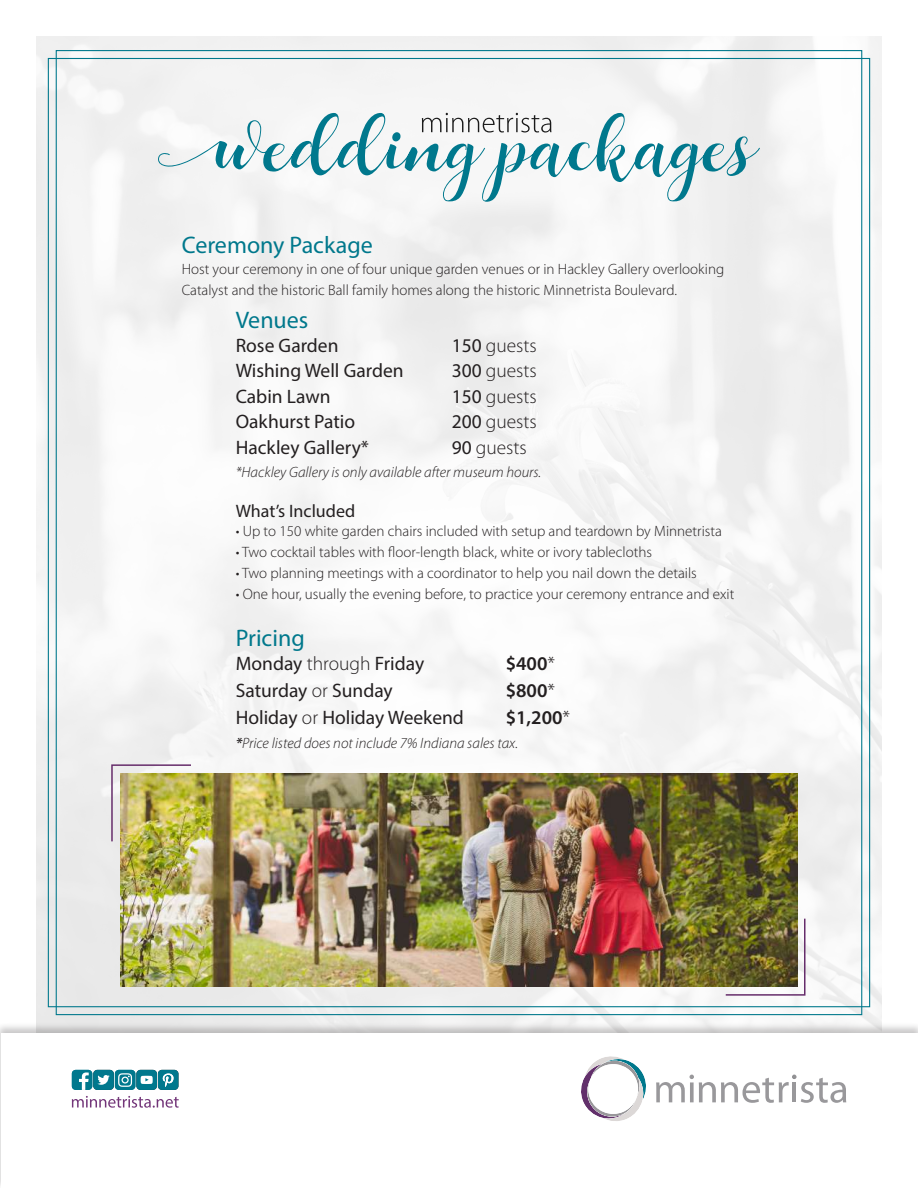
<style>
.page{position:relative;width:918px;height:1188px;background:#fff}
.page>*{position:absolute;margin:0;border:0;box-sizing:border-box;transform-origin:0 0}
.t1{font:24px "Myriad Pro";color:#00788c}
.t2{font:19.5px "Myriad Pro";color:#231f20}
.t3{font:300 19.5px "Myriad Pro";color:#231f20}
.t4{font:600 19.5px "Myriad Pro";color:#231f20}
.t5{font:18px "Myriad Pro";color:#231f20}
.t6{font:300 15px/21px "Myriad Pro";color:#231f20}
.t7{font:italic 300 15px "Myriad Pro";color:#231f20}
.s1{font-weight:400}
.s2{font-weight:300}
.s3{font-weight:600}
</style>
<div class="page">
<img style="left:37px;top:37px;width:844px;height:985px">
<div style="left:0;top:1022px;width:918px;height:166px;background:#231f20;opacity:.25"></div>
<div style="left:1px;top:1033px;width:917px;height:155px;background:#fff"></div>
<svg style="left:72px;top:1070px;width:106px;height:20px;background:#3c96a6"></svg>
<svg style="left:72px;top:1096px;width:107px;height:12px"></svg>
<svg style="left:656px;top:1075px;width:190px;height:28px"></svg>
<svg style="left:581px;top:1056px;width:65px;height:65px"></svg>
<svg style="left:158px;top:113px;width:602px;height:89px;fill:#f6f6f6"></svg>
<svg style="left:422px;top:113px;width:129px;height:20px"></svg>
<img style="left:121px;top:773px;width:676px;height:214px">
<img style="left:110px;top:764px;width:82px;height:79px">
<img style="left:724px;top:917px;width:82px;height:79px">
<h1 class="t1" style="left:182px;top:231px;width:193px">Ceremony Package</h1>
<p class="t6" style="left:182px;top:259px;width:544px">Host your ceremony in one of four unique garden venues or in Hackley Gallery overlooking<br>Catalyst and the historic Ball family homes along the historic Minnetrista Boulevard.</p>
<h1 class="t1" style="left:236px;top:306px;width:74px">Venues</h1>
<h2 class="t2" style="left:236px;top:333px;width:104px">Rose Garden</h2>
<h2 class="t3" style="left:452px;top:335px;width:87px"><span class="s1">150</span> guests</h2>
<h2 class="t2" style="left:236px;top:359px;width:169px">Wishing Well Garden</h2>
<h2 class="t3" style="left:452px;top:360px;width:87px"><span class="s1">300</span> guests</h2>
<h2 class="t2" style="left:236px;top:384px;width:96px">Cabin Lawn</h2>
<h2 class="t3" style="left:452px;top:386px;width:87px"><span class="s1">150</span> guests</h2>
<h2 class="t2" style="left:236px;top:410px;width:121px">Oakhurst Patio</h2>
<h2 class="t3" style="left:452px;top:411px;width:87px"><span class="s1">200</span> guests</h2>
<h2 class="t2" style="left:236px;top:435px;width:135px">Hackley Gallery*</h2>
<h2 class="t3" style="left:452px;top:437px;width:77px"><span class="s1">90</span> guests</h2>
<p class="t7" style="left:236px;top:464px;width:307px">*Hackley Gallery is only available after museum hours.</p>
<p class="t5" style="left:236px;top:500px;width:121px">What’s Included</p>
<p class="t6" style="left:236px;top:521px;width:488px">• Up to 150 white garden chairs included with setup and teardown by Minnetrista</p>
<p class="t6" style="left:236px;top:542px;width:418px">• Two cocktail tables with floor-length black, white or ivory tablecloths</p>
<p class="t6" style="left:236px;top:563px;width:463px">• Two planning meetings with a coordinator to help you nail down the details</p>
<p class="t6" style="left:236px;top:584px;width:500px">• One hour, usually the evening before, to practice your ceremony entrance and exit</p>
<h1 class="t1" style="left:236px;top:623px;width:71px">Pricing</h1>
<h2 class="t2" style="left:236px;top:652px;width:190px">Monday <span class="s2">through</span> Friday</h2>
<h2 class="t4" style="left:506px;top:653px;width:51px">$400<span class="s2">*</span></h2>
<h2 class="t2" style="left:236px;top:679px;width:159px">Saturday <span class="s2">or</span> Sunday</h2>
<h2 class="t4" style="left:506px;top:680px;width:51px">$800<span class="s2">*</span></h2>
<h2 class="t2" style="left:236px;top:706px;width:230px">Holiday <span class="s2">or</span> Holiday Weekend</h2>
<h2 class="t4" style="left:506px;top:707px;width:66px">$1,200<span class="s2">*</span></h2>
<p class="t7" style="left:236px;top:735px;width:284px"><span class="s3">*</span>Price listed does not include 7% Indiana sales tax.</p>
</div>
